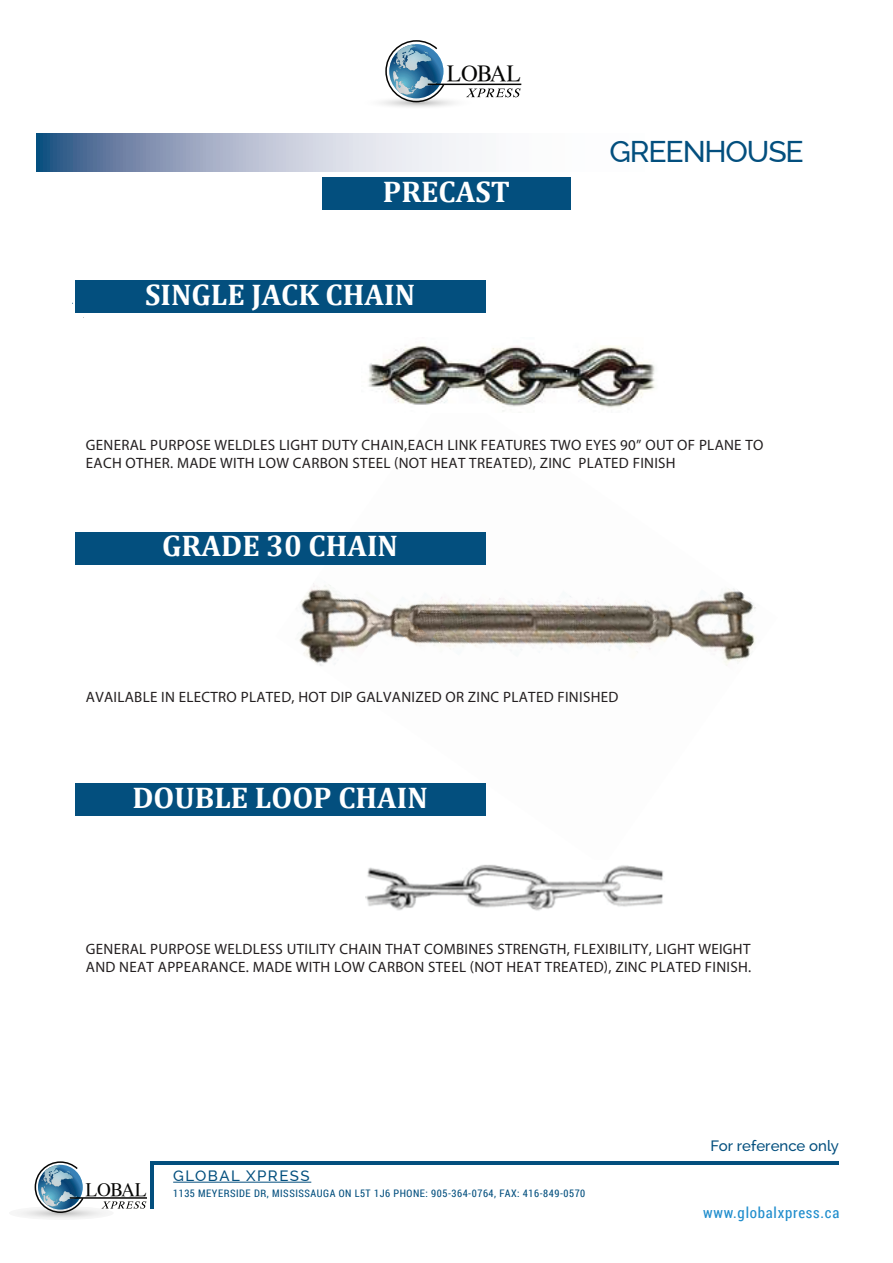
<style>
.page{position:relative;width:893px;height:1263px;background:#fff}
.page>*{position:absolute;margin:0;border:0;box-sizing:border-box;transform-origin:0 0}
.t1{font:700 30px "Cambria";color:#fff}
.t2{font:500 30px "Raleway";letter-spacing:-.04em;color:#034f7e}
.t3{font:23.1px "Vremya FWF";letter-spacing:-.015em;color:#050504}
.t4{font:19.05px "Vremya FWF";letter-spacing:-.015em;color:#050504}
.t5{font:15px/18px "Myriad Pro";letter-spacing:.02em;color:#231f20}
.t6{font:15px "Roboto Condensed";letter-spacing:.05em;color:#218ecd}
.t7{font:500 15px "Raleway";color:#034f7e}
.t8{font:500 15px "Raleway";letter-spacing:.1em;color:#034f7e}
.t9{font:10.35px "Roboto Condensed";letter-spacing:.05em;color:#034f7e}
</style>
<div class="page">
<img style="left:299px;top:532px;width:457px;height:284px">
<svg style="left:36px;top:133px;width:433px;height:39px;background:#a9b6cb"></svg>
<svg style="left:354px;top:94px;width:127px;height:17px"></svg>
<svg style="left:466px;top:88px;width:54px;height:9px"></svg>
<svg style="left:385px;top:40px;width:61px;height:63px"></svg>
<hr style="left:428px;top:84px;width:93px;height:1px;background:#050504">
<hr style="left:150px;top:1162px;width:689px;height:3px;background:#034f7e">
<hr style="left:150px;top:1165px;width:3px;height:43px;background:#034f7e">
<svg style="left:17px;top:1209px;width:89px;height:10px"></svg>
<svg style="left:101px;top:1201px;width:45px;height:8px"></svg>
<svg style="left:34px;top:1161px;width:51px;height:53px"></svg>
<hr style="left:70px;top:1197px;width:77px;height:2px;background:#050504">
<hr style="left:173px;top:1182px;width:138px;height:1px;background:#034f7e">
<div style="left:75px;top:280px;width:410px;height:33px;background:#034f7e"></div>
<div style="left:75px;top:532px;width:410px;height:33px;background:#034f7e"></div>
<div style="left:75px;top:783px;width:410px;height:33px;background:#034f7e"></div>
<div style="left:322px;top:177px;width:249px;height:33px;background:#034f7e"></div>
<img style="left:366px;top:864px;width:297px;height:47px">
<img style="left:368px;top:345px;width:287px;height:67px">
<h2 class="t3" style="left:447px;top:61px;width:76px">LOBAL</h2>
<h1 class="t1" style="left:383px;top:171px;width:129px">PRECAST</h1>
<h1 class="t1" style="left:145px;top:273px;width:271px">SINGLE JACK CHAIN</h1>
<h1 class="t2" style="left:609px;top:134px;width:196px">GREENHOUSE</h1>
<p class="t5" style="left:86px;top:436px;width:679px">GENERAL PURPOSE WELDLES LIGHT DUTY CHAIN,EACH LINK FEATURES TWO EYES 90” OUT OF PLANE TO<br>EACH OTHER. MADE WITH LOW CARBON STEEL (NOT HEAT TREATED), ZINC PLATED FINISH</p>
<h1 class="t1" style="left:162px;top:525px;width:237px">GRADE 30 CHAIN</h1>
<p class="t5" style="left:86px;top:688px;width:534px">AVAILABLE IN ELECTRO PLATED, HOT DIP GALVANIZED OR ZINC PLATED FINISHED</p>
<h1 class="t1" style="left:132px;top:776px;width:297px">DOUBLE LOOP CHAIN</h1>
<p class="t5" style="left:86px;top:939px;width:667px">GENERAL PURPOSE WELDLESS UTILITY CHAIN THAT COMBINES STRENGTH, FLEXIBILITY, LIGHT WEIGHT<br>AND NEAT APPEARANCE. MADE WITH LOW CARBON STEEL (NOT HEAT TREATED), ZINC PLATED FINISH.</p>
<p class="t4" style="left:85px;top:1178px;width:63px">LOBAL</p>
<p class="t8" style="left:173px;top:1167px;width:138px">GLOBAL XPRESS</p>
<p class="t9" style="left:173px;top:1186px;width:414px">1135 MEYERSIDE DR, MISSISSAUGA ON L5T 1J6 PHONE: 905-364-0764, FAX: 416-849-0570</p>
<p class="t7" style="left:711px;top:1136px;width:130px">For reference only</p>
<p class="t6" style="left:703px;top:1202px;width:138px">www.globalxpress.ca</p>
</div>
